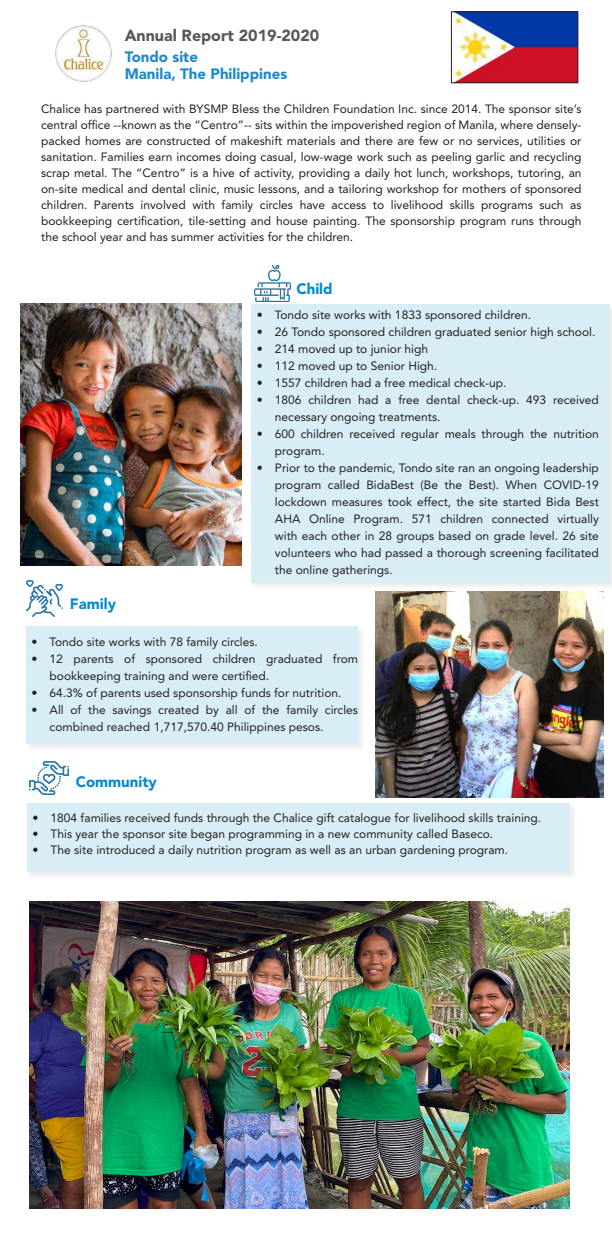
<style>
.page{position:relative;width:612px;height:1260px;background:#fff}
.page>*{position:absolute;margin:0;border:0;box-sizing:border-box;transform-origin:0 0}
.t1{font:900 16px "Avenir LT Std";color:#57585a}
.t2{font:900 15px "Avenir LT Std";color:#1f89ca}
.t3{font:900 15px "Avenir LT Std";color:#008ad0}
.t4{font:12px/17px "Avenir LT Std";color:#231f20}
</style>
<div class="page">
<div style="left:250px;top:303px;width:362px;height:287px;background:#231f20;opacity:.58"></div>
<div style="left:251px;top:304px;width:359px;height:278px;background:#d9edf7"></div>
<div style="left:26px;top:626px;width:340px;height:126px;background:#f2f2f2"></div>
<div style="left:27px;top:626px;width:331px;height:118px;background:#d9edf7"></div>
<img style="left:55px;top:25px;width:57px;height:57px">
<div style="left:26px;top:803px;width:552px;height:77px;background:#f2f2f2"></div>
<div style="left:27px;top:804px;width:543px;height:68px;background:#d9edf7"></div>
<img style="left:453px;top:14px;width:123px;height:67px">
<div style="left:451px;top:12px;width:127px;height:71px;border:1px solid #231f20"></div>
<img style="left:30px;top:761px;width:39px;height:34px">
<img style="left:20px;top:304px;width:222px;height:262px">
<img style="left:30px;top:902px;width:540px;height:307px">
<img style="left:255px;top:266px;width:36px;height:36px">
<img style="left:27px;top:581px;width:36px;height:36px">
<img style="left:376px;top:591px;width:228px;height:206px">
<p class="t1" style="left:125px;top:26px;width:196px">Annual Report 2019-2020</p>
<p class="t2" style="left:125px;top:47px;width:75px">Tondo site</p>
<p class="t2" style="left:125px;top:64px;width:164px">Manila, The Philippines</p>
<p class="t4" style="left:41px;top:101px;width:542px;line-height:16px;text-align:justify">Chalice has partnered with BYSMP Bless the Children Foundation Inc. since 2014. The sponsor site’s central office --known as the “Centro”-- sits within the impoverished region of Manila, where densely&shy;packed homes are constructed of makeshift materials and there are few or no services, utilities or sanitation. Families earn incomes doing casual, low-wage work such as peeling garlic and recycling scrap metal. The “Centro” is a hive of activity, providing a daily hot lunch, workshops, tutoring, an on-site medical and dental clinic, music lessons, and a tailoring workshop for mothers of sponsored children. Parents involved with family circles have access to livelihood skills programs such as bookkeeping certification, tile-setting and house painting. The sponsorship program runs through the school year and has summer activities for the children.</p>
<p class="t3" style="left:297px;top:280px;width:38px">Child</p>
<p class="t3" style="left:70px;top:595px;width:48px">Family</p>
<p class="t4" style="left:257px;top:307px;width:276px">• Tondo site works with 1833 sponsored children.</p>
<p class="t4" style="left:257px;top:324px;width:340px">• 26 Tondo sponsored children graduated senior high school.</p>
<p class="t4" style="left:257px;top:341px;width:173px">• 214 moved up to junior high</p>
<p class="t4" style="left:257px;top:358px;width:182px">• 112 moved up to Senior High.</p>
<p class="t4" style="left:257px;top:375px;width:251px">• 1557 children had a free medical check-up.</p>
<p class="t4" style="left:275px;top:392px;width:326px;text-indent:-18px">• 1806 children had a free dental check-up. 493 received necessary ongoing treatments.</p>
<p class="t4" style="left:275px;top:426px;width:326px;text-indent:-18px">• 600 children received regular meals through the nutrition program.</p>
<p class="t4" style="left:275px;top:460px;width:326px;text-align:justify;text-indent:-18px">• Prior to the pandemic, Tondo site ran an ongoing leadership program called BidaBest (Be the Best). When COVID-19 lockdown measures took effect, the site started Bida Best AHA Online Program. 571 children connected virtually with each other in 28 groups based on grade level. 26 site volunteers who had passed a thorough screening facilitated the online gatherings.</p>
<p class="t4" style="left:32px;top:633px;width:228px">• Tondo site works with 78 family circles.</p>
<p class="t4" style="left:50px;top:650px;width:310px;text-indent:-18px">• 12 parents of sponsored children graduated from bookkeeping training and were certified.</p>
<p class="t4" style="left:32px;top:684px;width:311px">• 64.3% of parents used sponsorship funds for nutrition.</p>
<p class="t4" style="left:50px;top:701px;width:310px;text-indent:-18px">• All of the savings created by all of the family circles combined reached 1,717,570.40 Philippines pesos.</p>
<p class="t3" style="left:76px;top:772px;width:83px">Community</p>
<p class="t4" style="left:33px;top:809px;width:510px">• 1804 families received funds through the Chalice gift catalogue for livelihood skills training.</p>
<p class="t4" style="left:33px;top:825px;width:462px">• This year the sponsor site began programming in a new community called Baseco.</p>
<p class="t4" style="left:33px;top:841px;width:477px">• The site introduced a daily nutrition program as well as an urban gardening program.</p>
</div>
